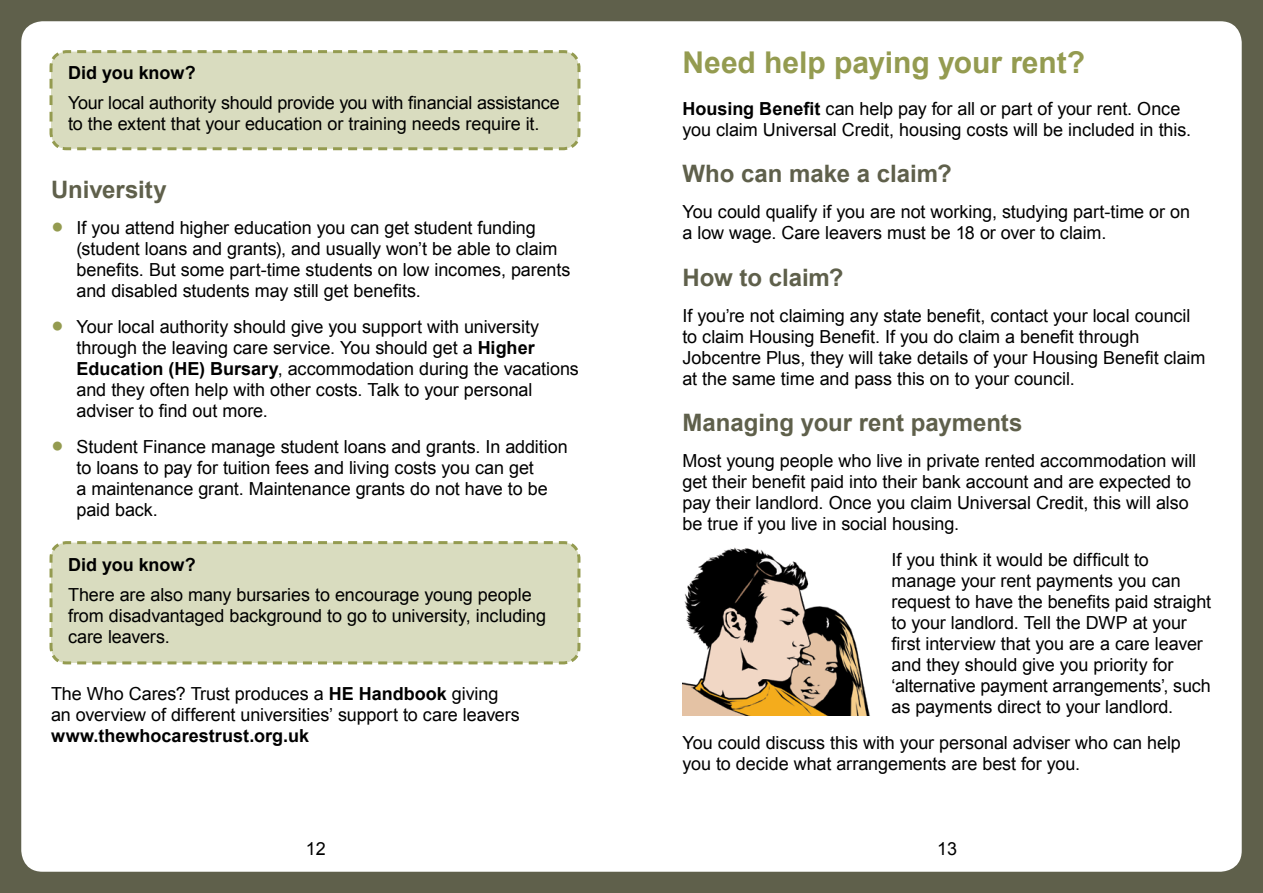
<style>
.page{position:relative;width:1263px;height:893px;background:#5f604b}
.page>*{position:absolute;margin:0;border:0;box-sizing:border-box;transform-origin:0 0}
.t1{font:700 30px "Arial";letter-spacing:-.005em;color:#949b50}
.t2{font:700 24px "Arial";color:#5f604b}
.t3{font:18px/21px "Arial";letter-spacing:-.005em;color:#000}
.t4{font:700 18px "Arial";color:#000}
.s1{font-size:36px;color:#949b50}
.s2{font-weight:700}
</style>
<div class="page">
<div style="left:21px;top:21px;width:1221px;height:851px;background:#fff;border-radius:21px"></div>
<svg style="left:49px;top:50px;width:532px;height:101px;background:#d7dabc"></svg>
<div style="left:49px;top:541px;width:532px;height:124px;background:#d9dcbf"></div>
<img style="left:682px;top:547px;width:188px;height:169px">
<p class="t4" style="left:68px;top:61px;width:129px">Did you know?</p>
<p class="t3" style="left:68px;top:92px;width:493px">Your local authority should provide you with financial assistance to the extent that your education or training needs require it.</p>
<h2 class="t2" style="left:51px;top:174px;width:117px">University</h2>
<p class="t3" style="left:77px;top:218px;width:495px;text-indent:-26px"><span class="s1">•</span> If you attend higher education you can get student funding (student loans and grants), and usually won’t be able to claim benefits. But some part-time students on low incomes, parents and disabled students may still get benefits.</p>
<p class="t3" style="left:77px;top:317px;width:504px;text-indent:-26px"><span class="s1">•</span> Your local authority should give you support with university through the leaving care service. You should get a <span class="s2">Higher Education (HE) Bursary</span>, accommodation during the vacations and they often help with other costs. Talk to your personal adviser to find out more.</p>
<p class="t3" style="left:77px;top:437px;width:493px;text-indent:-26px"><span class="s1">•</span> Student Finance manage student loans and grants. In addition to loans to pay for tuition fees and living costs you can get<br>a maintenance grant. Maintenance grants do not have to be paid back.</p>
<p class="t4" style="left:68px;top:553px;width:129px">Did you know?</p>
<p class="t3" style="left:68px;top:584px;width:479px">There are also many bursaries to encourage young people from disadvantaged background to go to university, including care leavers.</p>
<p class="t3" style="left:51px;top:683px;width:470px">The Who Cares? Trust produces a <span class="s2">HE Handbook</span> giving an overview of different universities’ support to care leavers</p>
<p class="t4" style="left:51px;top:724px;width:259px">www.thewhocarestrust.org.uk</p>
<h1 class="t1" style="left:682px;top:42px;width:404px">Need help paying your rent?</h1>
<p class="t3" style="left:682px;top:98px;width:510px"><span class="s2">Housing Benefit</span> can help pay for all or part of your rent. Once you claim Universal Credit, housing costs will be included in this.</p>
<h2 class="t2" style="left:682px;top:158px;width:271px">Who can make a claim?</h2>
<p class="t3" style="left:682px;top:202px;width:509px">You could qualify if you are not working, studying part-time or on a low wage. Care leavers must be 18 or over to claim.</p>
<h2 class="t2" style="left:682px;top:261px;width:162px">How to claim?</h2>
<p class="t3" style="left:682px;top:305px;width:524px">If you’re not claiming any state benefit, contact your local council to claim Housing Benefit. If you do claim a benefit through Jobcentre Plus, they will take details of your Housing Benefit claim at the same time and pass this on to your council.</p>
<h2 class="t2" style="left:682px;top:406px;width:341px">Managing your rent payments</h2>
<p class="t3" style="left:682px;top:450px;width:515px">Most young people who live in private rented accommodation will get their benefit paid into their bank account and are expected to pay their landlord. Once you claim Universal Credit, this will also be true if you live in social housing.</p>
<p class="t3" style="left:891px;top:549px;width:321px">If you think it would be difficult to manage your rent payments you can request to have the benefits paid straight to your landlord. Tell the DWP at your first interview that you are a care leaver and they should give you priority for ‘alternative payment arrangements’, such as payments direct to your landlord.</p>
<p class="t3" style="left:682px;top:732px;width:500px">You could discuss this with your personal adviser who can help you to decide what arrangements are best for you.</p>
<p class="t3" style="left:306px;top:838px;width:22px">12</p>
<p class="t3" style="left:937px;top:838px;width:22px">13</p>
</div>
